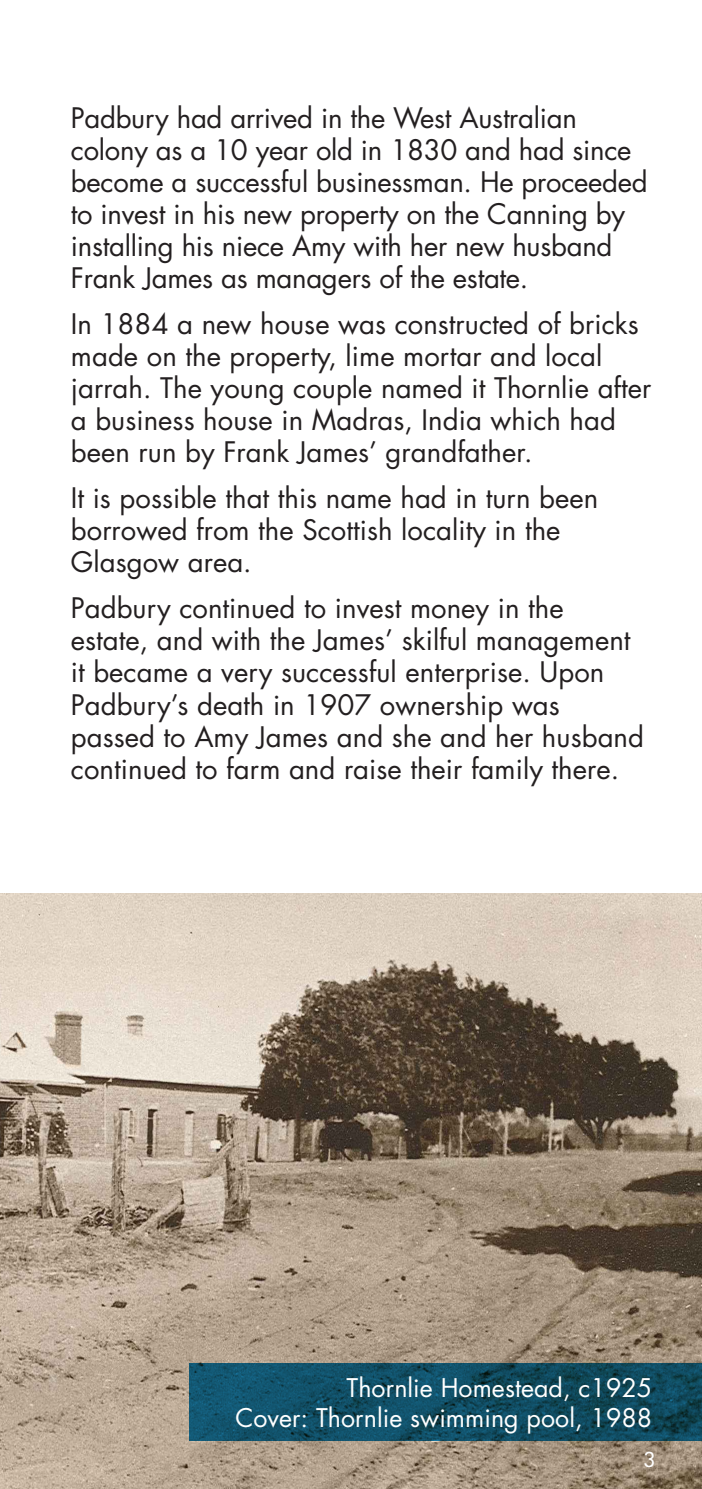
<style>
.page{position:relative;width:702px;height:1489px;background:#fff}
.page>*{position:absolute;margin:0;border:0;box-sizing:border-box;transform-origin:0 0}
.DL_Body_Text_-_black{font:27.5px/32px "Futura";color:#231f20}
.sub_image_text{font:25px/30px "Futura";color:#fff;text-align:right}
.dates_white{font:20px "Futura";color:#fff}
</style>
<div class="page">
<img style="left:0;top:893px;width:702px;height:595px">
<svg style="left:189px;top:1362px;width:513px;height:78px;background:#124e63"></svg>
<p class="DL_Body_Text_-_black" style="left:71px;top:102px;width:578px">Padbury had arrived in the West Australian colony as a 10 year old in 1830 and had since become a successful businessman. He proceeded to invest in his new property on the Canning by installing his niece Amy with her new husband Frank James as managers of the estate.</p>
<p class="DL_Body_Text_-_black" style="left:71px;top:308px;width:582px">In 1884 a new house was constructed of bricks made on the property, lime mortar and local jarrah. The young couple named it Thornlie after a business house in Madras, India which had been run by Frank James’ grandfather.</p>
<p class="DL_Body_Text_-_black" style="left:71px;top:482px;width:529px">It is possible that this name had in turn been borrowed from the Scottish locality in the<br>Glasgow area.</p>
<p class="DL_Body_Text_-_black" style="left:71px;top:592px;width:574px">Padbury continued to invest money in the estate, and with the James’ skilful management it became a very successful enterprise. Upon Padbury’s death in 1907 ownership was passed to Amy James and she and her husband continued to farm and raise their family there.</p>
<p class="sub_image_text" style="left:235px;top:1372px;width:418px">Thornlie Homestead, c1925<br>Cover: Thornlie swimming pool, 1988</p>
<p class="dates_white" style="left:643px;top:1446px;width:13px">3</p>
</div>
